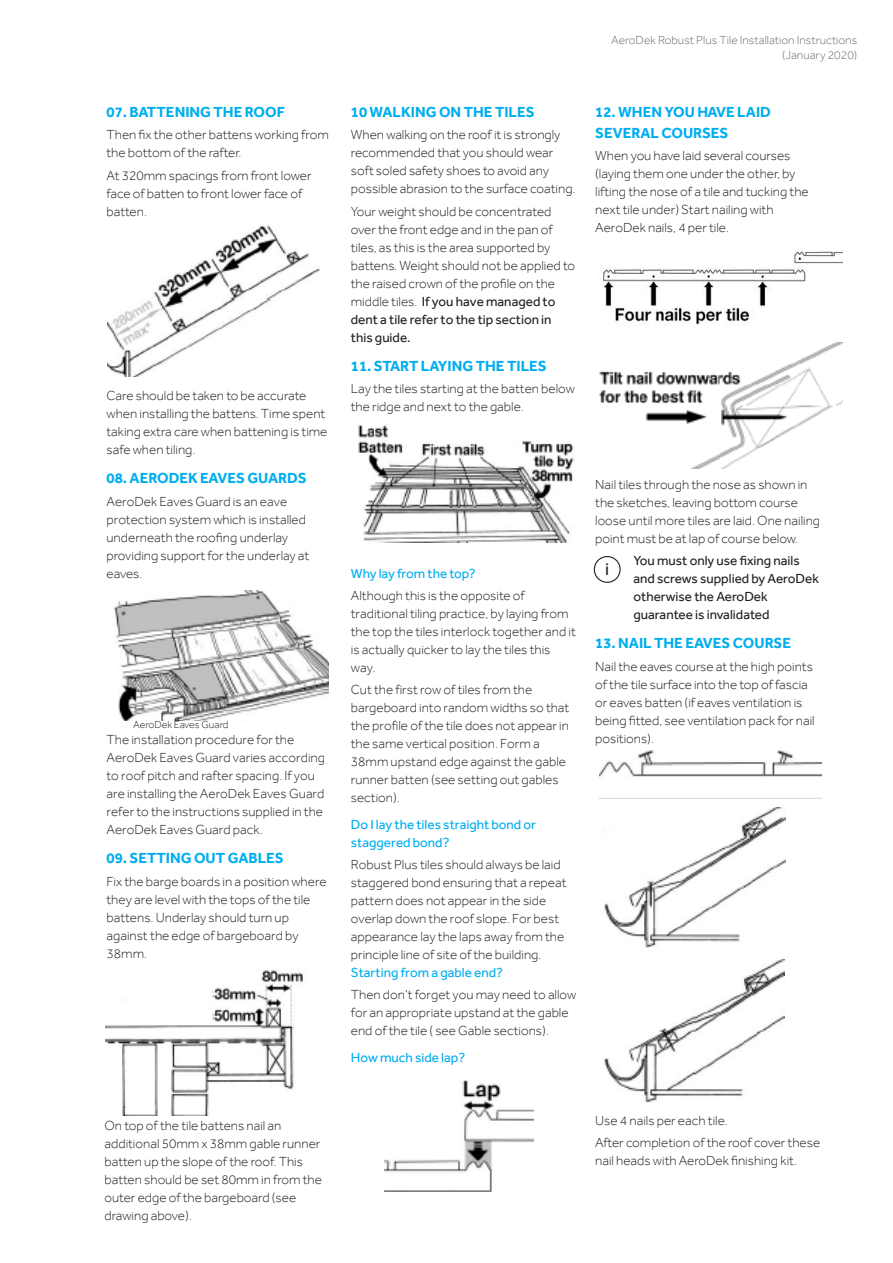
<style>
.page{position:relative;width:893px;height:1263px;background:#fff}
.page>*{position:absolute;margin:0;border:0;box-sizing:border-box;transform-origin:0 0}
.t1{font:18px "Effra";color:#231f20}
.Body_Copy_Instructio{font:700 15px/21px "Effra";color:#00aeef}
.Subhead_Effra_10_14p{font:700 15px "Effra";color:#00aeef}
.Body_Copy_Instructio-2{font:300 13.5px/18px "Effra";color:#231f20}
.Question{font:300 13.5px/18px "Effra";color:#231f20}
.Body_Copy_Instructio-3{font:13.5px/18px "Effra";color:#231f20}
.Question-2{font:13.5px/18px "Effra";color:#00aeef}
.t2{font:300 12px/15.8px "Effra";color:#6c6d70;text-align:right}
.Body_Copy_Instructio-4{font:300 10.5px "Effra";color:#231f20}
.s1{font-weight:400}
.s2{font-weight:400;color:#00aeef}
.s3{font-style:inherit}
</style>
<div class="page">
<img style="left:113px;top:590px;width:215px;height:130px">
<img style="left:106px;top:970px;width:197px;height:145px">
<img style="left:358px;top:424px;width:216px;height:119px">
<img style="left:603px;top:250px;width:239px;height:75px">
<img style="left:385px;top:1081px;width:148px;height:111px">
<img style="left:107px;top:225px;width:213px;height:151px">
<img style="left:599px;top:342px;width:244px;height:126px">
<div style="left:594px;top:556px;width:27px;height:27px;border:1px solid #231f20;border-radius:50%"></div>
<img style="left:600px;top:750px;width:221px;height:49px">
<img style="left:604px;top:808px;width:182px;height:139px">
<img style="left:604px;top:960px;width:180px;height:142px">
<p class="Subhead_Effra_10_14p" style="left:107px;top:103px;width:180px">07. BATTENING THE ROOF</p>
<p class="Body_Copy_Instructio-2" style="left:107px;top:126px;width:224px">Then fix the other battens working from the bottom of the rafter.</p>
<p class="Body_Copy_Instructio-2" style="left:107px;top:166px;width:207px">At 320mm spacings from front lower face of batten to front lower face of batten.</p>
<p class="Body_Copy_Instructio-2" style="left:107px;top:386px;width:222px">Care should be taken to be accurate when installing the battens. Time spent taking extra care when battening is time safe when tiling.</p>
<p class="Body_Copy_Instructio" style="left:107px;top:468px;width:202px">08. AERODEK EAVES GUARDS</p>
<p class="Body_Copy_Instructio-2" style="left:107px;top:492px;width:204px">AeroDek Eaves Guard is an eave protection system which is installed underneath the roofing underlay providing support for the underlay at eaves.</p>
<p class="Body_Copy_Instructio-4" style="left:133px;top:718px;width:97px">AeroDek Eaves Guard</p>
<p class="Body_Copy_Instructio-2" style="left:107px;top:730px;width:220px">The installation procedure for the AeroDek Eaves Guard varies according to roof pitch and rafter spacing. If you are installing the AeroDek Eaves Guard refer to the instructions supplied in the AeroDek Eaves Guard pack.</p>
<p class="Body_Copy_Instructio" style="left:107px;top:848px;width:179px">09. SETTING OUT GABLES</p>
<p class="Body_Copy_Instructio-2" style="left:107px;top:872px;width:222px">Fix the barge boards in a position where they are level with the tops of the tile battens. Underlay should turn up against the edge of bargeboard by<br>38mm.</p>
<p class="Body_Copy_Instructio-2" style="left:104px;top:1116px;width:219px">On top of the tile battens nail an additional 50mm x 38mm gable runner batten up the slope of the roof. This batten should be set 80mm in from the outer edge of the bargeboard (see drawing above).</p>
<p class="Body_Copy_Instructio" style="left:351px;top:101px;width:185px">10 WALKING ON THE TILES</p>
<p class="Body_Copy_Instructio-2" style="left:351px;top:126px;width:226px">When walking on the roof it is strongly recommended that you should wear soft soled safety shoes to avoid any possible abrasion to the surface coating.</p>
<p class="Body_Copy_Instructio-2" style="left:351px;top:202px;width:226px">Your weight should be concentrated over the front edge and in the pan of tiles, as this is the area supported by battens. Weight should not be applied to the raised crown of the profile on the middle tiles. <span class="s1">If you have managed to dent a tile refer to the tip section in this guide.</span></p>
<p class="Body_Copy_Instructio" style="left:351px;top:355px;width:197px">11. START LAYING THE TILES</p>
<p class="Body_Copy_Instructio-2" style="left:351px;top:380px;width:226px">Lay the tiles starting at the batten below the ridge and next to the gable.</p>
<p class="t2" style="left:611px;top:32px;width:247px">AeroDek Robust Plus Tile Installation Instructions (January 2020)</p>
<p class="Body_Copy_Instructio" style="left:595px;top:101px;width:177px">12. WHEN YOU HAVE LAID<br>SEVERAL COURSES</p>
<p class="Body_Copy_Instructio-2" style="left:595px;top:147px;width:215px">When you have laid several courses (laying them one under the other, by lifting the nose of a tile and tucking the next tile under) Start nailing with AeroDek nails, 4 per tile.</p>
<p class="Question" style="left:351px;top:562px;width:175px;line-height:22.2px"><span class="s2">Why lay from the top?<br></span>Although this is the opposite of</p>
<p class="Question" style="left:351px;top:604px;width:226px">traditional tiling practice, by laying from the top the tiles interlock together and it is actually quicker to lay the tiles this way.</p>
<p class="Question" style="left:351px;top:680px;width:220px">Cut the first row of tiles from the bargeboard into random widths so that the profile of the tile does not appear in the same vertical position. Form a<br>38mm upstand edge against the gable runner batten (see setting out gables section).</p>
<p class="Question-2" style="left:351px;top:815px;width:187px">Do I lay the tiles straight <span class="s3">b</span>ond or staggered <span class="s3">b</span>ond?</p>
<p class="Question" style="left:351px;top:855px;width:217px">Robust Plus tiles should always be laid staggered bond ensuring that a repeat pattern does not appear in the side overlap down the roof slope. For best appearance lay the laps away from the principle line of site of the building.<br><span class="s2">Starting from a gable end?</span></p>
<p class="Question" style="left:351px;top:985px;width:227px">Then don’t forget you may need to allow for an appropriate upstand at the gable end of the tile ( see Gable sections).</p>
<p class="Question-2" style="left:351px;top:1048px;width:116px">How much side lap?</p>
<p class="Body_Copy_Instructio-2" style="left:595px;top:475px;width:226px">Nail tiles through the nose as shown in the sketches, leaving bottom course loose until more tiles are laid. One nailing point must be at lap of course below.</p>
<p class="Body_Copy_Instructio-3" style="left:633px;top:551px;width:187px">You must only use fixing nails and screws supplied by AeroDek otherwise the AeroDek guarantee is invalidated</p>
<p class="Subhead_Effra_10_14p" style="left:595px;top:634px;width:197px">13. NAIL THE EAVES COURSE</p>
<p class="Body_Copy_Instructio-2" style="left:595px;top:657px;width:221px">Nail the eaves course at the high points of the tile surface into the top of fascia or eaves batten (if eaves ventilation is being fitted, see ventilation pack for nail positions).</p>
<p class="t1" style="left:605px;top:558px;width:5px">i</p>
<p class="Body_Copy_Instructio-2" style="left:595px;top:1109px;width:227px;line-height:22.2px">Use 4 nails per each tile.<br>After completion of the roof cover these</p>
<p class="Body_Copy_Instructio-2" style="left:595px;top:1151px;width:203px">nail heads with AeroDek finishing kit.</p>
</div>
